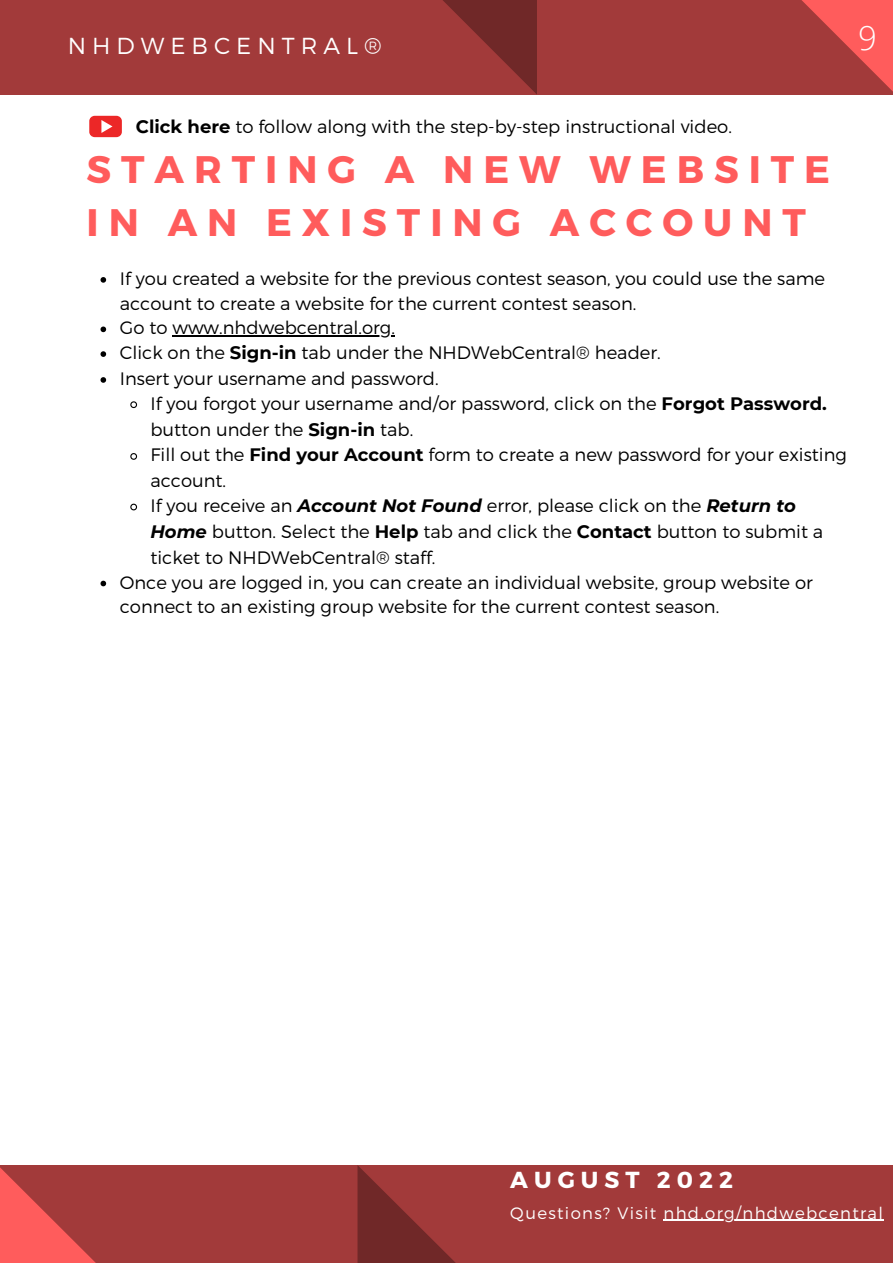
<style>
.page{position:relative;width:893px;height:1264px;background:#fff}
.page>*{position:absolute;margin:0;border:0;box-sizing:border-box;transform-origin:0 0}
.t1{font:700 38.4px/52.2px "Montserrat";letter-spacing:.26em;color:#ff5c5c}
.t2{font:300 33px "Open Sans";color:#fff}
.t3{font:300 23.1px "Montserrat";letter-spacing:.26em;color:#fff}
.t4{font:700 23.1px "Montserrat";letter-spacing:.26em;color:#fff}
.t5{font:300 18px/25px "Montserrat";color:#000}
.t6{font:300 16.5px "Montserrat";letter-spacing:.08em;color:#fff}
.s1{font-weight:700}
.s2{font-weight:700;font-style:italic}
</style>
<div class="page">
<div style="left:0;top:1165px;width:892px;height:97px;background:#a23a3a"></div>
<div style="left:0;top:0;width:892px;height:95px;background:#a23a3a"></div>
<svg style="left:357px;top:1165px;width:98px;height:97px"></svg>
<svg style="left:443px;top:0;width:94px;height:95px"></svg>
<svg style="left:801px;top:0;width:91px;height:91px"></svg>
<svg style="left:0;top:1167px;width:95px;height:95px"></svg>
<hr style="left:663px;top:1219px;width:221px;height:1px;background:#fff">
<svg style="left:100px;top:277px;width:6px;height:6px"></svg>
<svg style="left:100px;top:326px;width:6px;height:6px"></svg>
<hr style="left:172px;top:335px;width:223px;height:1px;background:#000">
<svg style="left:100px;top:351px;width:6px;height:6px"></svg>
<svg style="left:100px;top:377px;width:6px;height:6px"></svg>
<svg style="left:130px;top:401px;width:8px;height:8px"></svg>
<svg style="left:130px;top:453px;width:8px;height:7px"></svg>
<svg style="left:130px;top:503px;width:8px;height:8px"></svg>
<svg style="left:100px;top:580px;width:6px;height:6px"></svg>
<svg style="left:89px;top:116px;width:33px;height:21px"></svg>
<p class="t3" style="left:68px;top:30px;width:315px">NHDWEBCENTRAL®</p>
<h2 class="t2" style="left:858px;top:15px;width:20px">9</h2>
<p class="t5" style="left:136px;top:113px;width:597px"><span class="s1">Click here</span> to follow along with the step-by-step instructional video.</p>
<h1 class="t1" style="left:86px;top:142px;width:745px">STARTING A NEW WEBSITE<br>IN AN EXISTING ACCOUNT</h1>
<p class="t5" style="left:120px;top:265px;width:706px">If you created a website for the previous contest season, you could use the same account to create a website for the current contest season.<br>Go to www.nhdwebcentral.org.<br>Click on the <span class="s1">Sign-in</span> tab under the NHDWebCentral® header.<br>Insert your username and password.</p>
<p class="t5" style="left:150px;top:390px;width:678px">If you forgot your username and/or password, click on the <span class="s1">Forgot Password.</span></p>
<p class="t5" style="left:150px;top:416px;width:264px">button under the <span class="s1">Sign-in</span> tab.</p>
<p class="t5" style="left:150px;top:441px;width:698px">Fill out the <span class="s1">Find your Account</span> form to create a new password for your existing</p>
<p class="t5" style="left:150px;top:467px;width:77px">account.</p>
<p class="t5" style="left:150px;top:492px;width:647px">If you receive an <span class="s2">Account Not Found</span> error, please click on the <span class="s2">Return to</span></p>
<p class="t5" style="left:150px;top:518px;width:674px"><span class="s2">Home</span> button. Select the <span class="s1">Help</span> tab and click the <span class="s1">Contact</span> button to submit a</p>
<p class="t5" style="left:150px;top:544px;width:286px">ticket to NHDWebCentral® staff.</p>
<p class="t5" style="left:120px;top:568px;width:694px">Once you are logged in, you can create an individual website, group website or</p>
<p class="t5" style="left:120px;top:593px;width:601px">connect to an existing group website for the current contest season.</p>
<p class="t4" style="left:510px;top:1164px;width:224px">AUGUST 2022</p>
<p class="t6" style="left:510px;top:1201px;width:374px">Questions? Visit nhd.org/nhdwebcentral</p>
</div>
